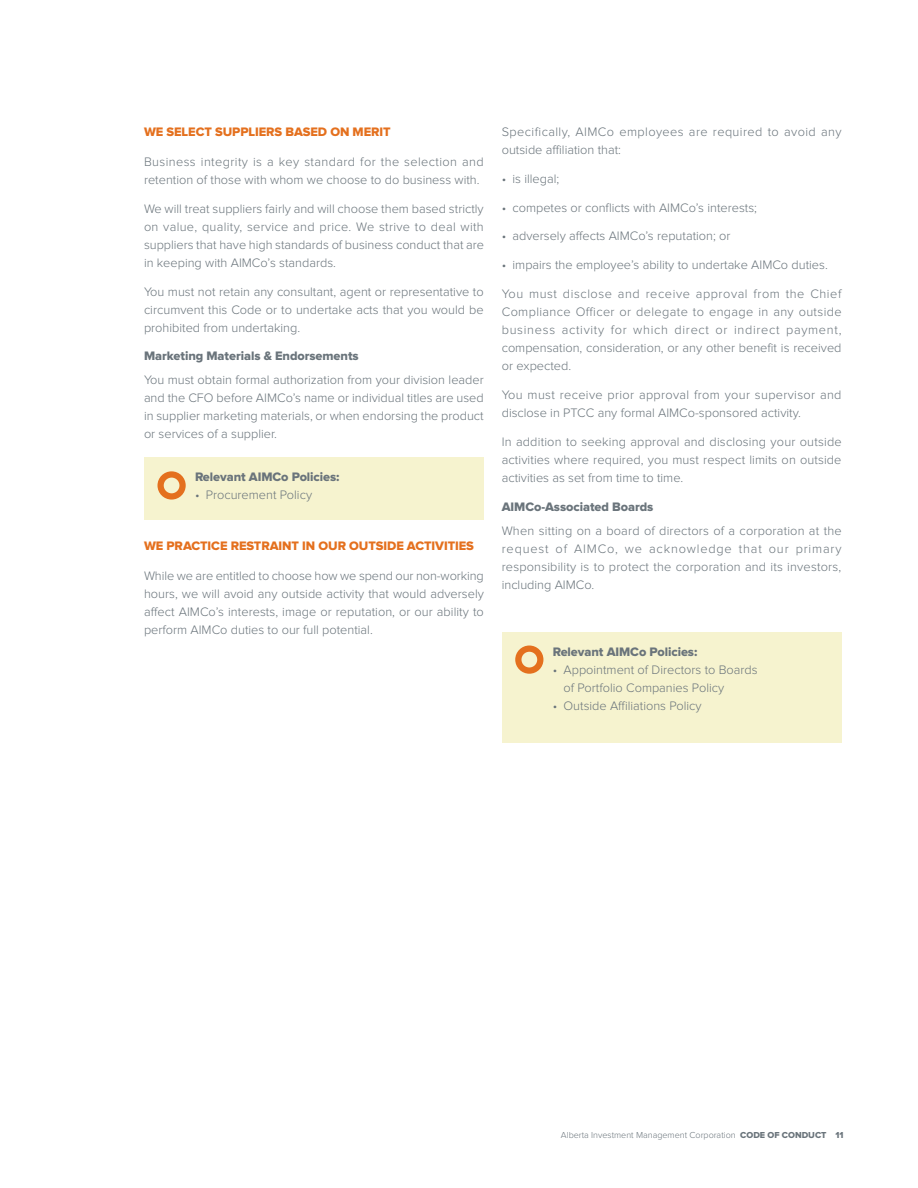
<style>
.page{position:relative;width:918px;height:1188px;background:#fff}
.page>*{position:absolute;margin:0;border:0;box-sizing:border-box;transform-origin:0 0}
.t1{font:300 12.75px/18px "Proxima Nova";color:#6a747b;text-align:justify}
.t2{font:300 12.75px/18px "Proxima Nova";letter-spacing:.03em;color:#6a747b}
.t3{font:12.75px "Proxima Nova Extrabld";letter-spacing:-.005em;color:#6a747b}
.t4{font:300 12.75px/18px "Proxima Nova";letter-spacing:.035em;color:#6a747b}
.t5{font:12.75px "Proxima Nova Extrabld";letter-spacing:-.005em;color:#e4701e}
.t6{font:300 9px "Proxima Nova";color:#6a747b}
.s1{font-family:"Proxima Nova Extrabld";font-weight:400}
</style>
<div class="page">
<div style="left:144px;top:458px;width:340px;height:62px;background:#f6f3cf"></div>
<div style="left:157px;top:471px;width:29px;height:29px;border:6px solid #e4701e;border-radius:50%"></div>
<div style="left:502px;top:632px;width:340px;height:111px;background:#f6f3cf"></div>
<div style="left:515px;top:646px;width:28px;height:28px;border:6px solid #e4701e;border-radius:50%"></div>
<p class="t5" style="left:144px;top:126px;width:248px">WE SELECT SUPPLIERS BASED ON MERIT</p>
<p class="t2" style="left:144px;top:153px;width:341px">Business integrity is a key standard for the selection and retention of those with whom we choose to do business with.</p>
<p class="t1" style="left:144px;top:200px;width:342px">We will treat suppliers fairly and will choose them based strictly on value, quality, service and price. We strive to deal with suppliers that have high standards of business conduct that are in keeping with AIMCo’s standards.</p>
<p class="t1" style="left:144px;top:283px;width:341px">You must not retain any consultant, agent or representative to circumvent this Code or to undertake acts that you would be prohibited from undertaking.</p>
<p class="t3" style="left:144px;top:350px;width:216px">Marketing Materials &amp; Endorsements</p>
<p class="t1" style="left:144px;top:372px;width:341px">You must obtain formal authorization from your division leader and the CFO before AIMCo’s name or individual titles are used in supplier marketing materials, or when endorsing the product or services of a supplier.</p>
<p class="t3" style="left:195px;top:471px;width:146px">Relevant AIMCo Policies:</p>
<p class="t1" style="left:195px;top:487px;width:119px">• Procurement Policy</p>
<p class="t5" style="left:144px;top:540px;width:332px">WE PRACTICE RESTRAINT IN OUR OUTSIDE ACTIVITIES</p>
<p class="t1" style="left:144px;top:567px;width:341px">While we are entitled to choose how we spend our non-working hours, we will avoid any outside activity that would adversely affect AIMCo’s interests, image or reputation, or our ability to perform AIMCo duties to our full potential.</p>
<p class="t4" style="left:502px;top:123px;width:341px">Specifically, AIMCo employees are required to avoid any outside affiliation that:</p>
<p class="t1" style="left:502px;top:170px;width:59px">• is illegal;</p>
<p class="t1" style="left:502px;top:199px;width:257px">• competes or conflicts with AIMCo’s interests;</p>
<p class="t1" style="left:502px;top:228px;width:230px">• adversely affects AIMCo’s reputation; or</p>
<p class="t1" style="left:502px;top:257px;width:328px">• impairs the employee’s ability to undertake AIMCo duties.</p>
<p class="t1" style="left:502px;top:285px;width:341px">You must disclose and receive approval from the Chief Compliance Officer or delegate to engage in any outside business activity for which direct or indirect payment, compensation, consideration, or any other benefit is received or expected.</p>
<p class="t1" style="left:502px;top:386px;width:341px">You must receive prior approval from your supervisor and disclose in PTCC any formal AIMCo-sponsored activity.</p>
<p class="t1" style="left:502px;top:433px;width:341px">In addition to seeking approval and disclosing your outside activities where required, you must respect limits on outside activities as set from time to time.</p>
<p class="t3" style="left:502px;top:500px;width:153px">AIMCo-Associated Boards</p>
<p class="t1" style="left:502px;top:522px;width:341px">When sitting on a board of directors of a corporation at the request of AIMCo, we acknowledge that our primary responsibility is to protect the corporation and its investors, including AIMCo.</p>
<p class="t3" style="left:553px;top:646px;width:146px">Relevant AIMCo Policies:</p>
<p class="t1" style="left:564px;top:661px;width:196px;text-indent:-11px">• Appointment of Directors to Boards of Portfolio Companies Policy</p>
<p class="t1" style="left:553px;top:697px;width:150px">• Outside Affiliations Policy</p>
<p class="t6" style="left:561px;top:1130px;width:284px">Alberta Investment Management Corporation <span class="s1">CODE OF CONDUCT 11</span></p>
</div>
